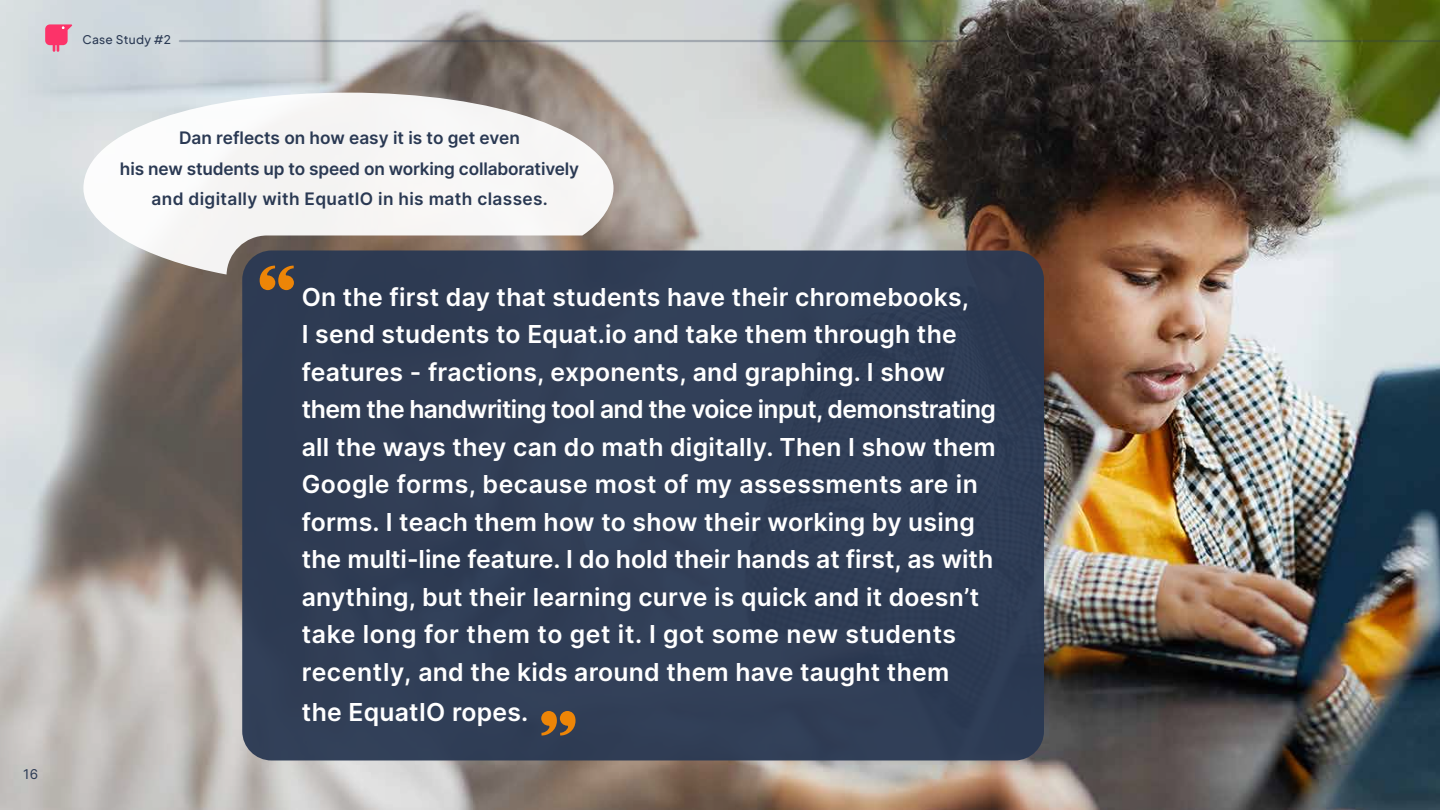
<style>
.page{position:relative;width:1440px;height:810px;background:#fff}
.page>*{position:absolute;margin:0;border:0;box-sizing:border-box;transform-origin:0 0}
.t1{font:600 24.75px/37.5px "Inter";letter-spacing:.01em;color:#fff}
.t2{font:600 17.25px/30.8px "Inter";color:#2a3953;text-align:center}
.t3{font:13.5px "Inter";color:#2a3953}
.t4{font:500 12px "Plus Jakarta Sans";letter-spacing:.025em;color:#2a3953}
</style>
<div class="page">
<img style="left:0;top:0;width:1440px;height:810px">
<svg style="left:83px;top:93px;width:531px;height:182px;fill:#f6f5f4"></svg>
<div style="left:242px;top:250px;width:802px;height:510px;background:#313e56;border-radius:29px"></div>
<hr style="left:1284px;top:40px;width:156px;height:2px;background:#2a3953">
<hr style="left:180px;top:40px;width:777px;height:2px;background:#2a3953">
<svg style="left:45px;top:24px;width:28px;height:28px"></svg>
<svg style="left:260px;top:265px;width:34px;height:25px"></svg>
<svg style="left:541px;top:711px;width:35px;height:25px"></svg>
<p class="t3" style="left:23px;top:764px;width:17px">16</p>
<p class="t4" style="left:82px;top:30px;width:90px">Case Study #2</p>
<p class="t2" style="left:120px;top:122px;width:461px">Dan reflects on how easy it is to get even<br>his new students up to speed on working collaboratively and digitally with EquatIO in his math classes.</p>
<p class="t1" style="left:302px;top:278px;width:696px">On the first day that students have their chromebooks,<br>I send students to Equat.io and take them through the features - fractions, exponents, and graphing. I show them the handwriting tool and the voice input, demonstrating all the ways they can do math digitally. Then I show them Google forms, because most of my assessments are in forms. I teach them how to show their working by using the multi-line feature. I do hold their hands at first, as with anything, but their learning curve is quick and it doesn’t take long for them to get it. I got some new students recently, and the kids around them have taught them</p>
<p class="t1" style="left:302px;top:693px;width:228px">the EquatIO ropes.</p>
</div>
